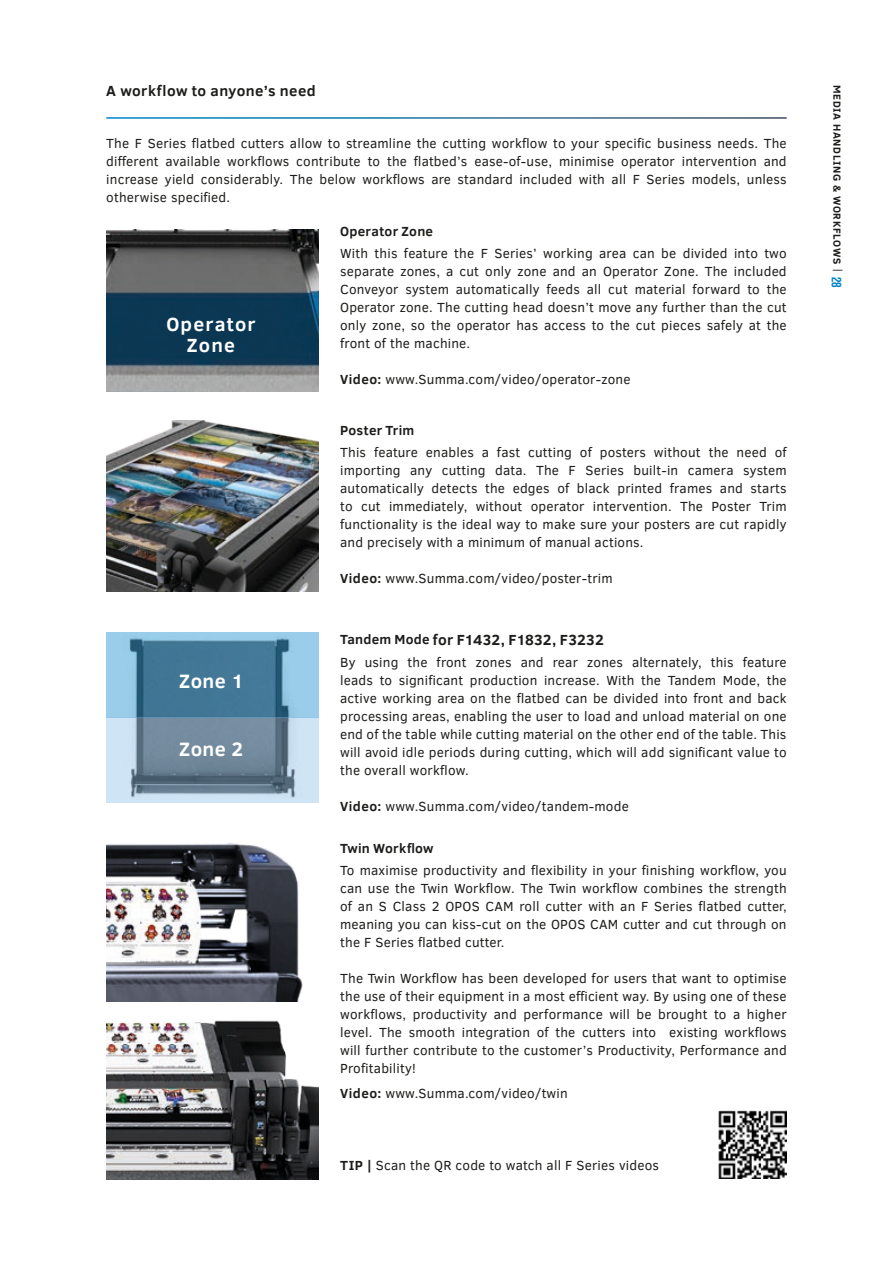
<style>
.page{position:relative;width:893px;height:1263px;background:#fff}
.page>*{position:absolute;margin:0;border:0;box-sizing:border-box;transform-origin:0 0}
.t1{font:700 19.8px "Clear Sans";letter-spacing:.02em;color:#fff}
.t2{font:700 19.5px/20.5px "Clear Sans";letter-spacing:.06em;color:#fff;text-align:center}
.t3{font:700 15px "Clear Sans";letter-spacing:-.005em;color:#1d1d1b}
.t4{font:700 15px "Clear Sans";letter-spacing:.02em;color:#1d1d1b}
.t5{font:13.5px/18px "Clear Sans";letter-spacing:.015em;color:#1d1d1b;text-align:justify}
.t6{font:700 13.5px "Clear Sans";letter-spacing:.02em;color:#1d1d1b}
.t7{font:700 10.5px "Clear Sans";letter-spacing:.06em;color:#1d1d1b}
.s1{font-weight:700}
.s2{font-size:13.5px}
.s3{font-weight:400}
.s4{font-family:"Rift";font-size:13.5px;color:#0083cb}
</style>
<div class="page">
<img style="left:106px;top:230px;width:213px;height:161px">
<img style="left:106px;top:421px;width:213px;height:170px">
<svg style="left:106px;top:632px;width:213px;height:85px;background:#6094b2"></svg>
<img style="left:106px;top:843px;width:197px;height:158px">
<img style="left:106px;top:1020px;width:213px;height:159px">
<img style="left:719px;top:1111px;width:68px;height:68px">
<svg style="left:106px;top:717px;width:213px;height:85px;background:#8ba2b4"></svg>
<p class="t4" style="left:106px;top:80px;width:211px">A workflow to anyone’s need</p>
<p class="t5" style="left:106px;top:134px;width:682px">The F Series flatbed cutters allow to streamline the cutting workflow to your specific business needs. The different available workflows contribute to the flatbed’s ease-of-use, minimise operator intervention and increase yield considerably. The below workflows are standard included with all F Series models, unless otherwise specified.</p>
<h2 class="t2" style="left:166px;top:313px;width:91px">Operator<br>Zone</h2>
<h1 class="t1" style="left:179px;top:666px;width:66px">Zone 1</h1>
<h1 class="t1" style="left:179px;top:734px;width:66px">Zone 2</h1>
<p class="t6" style="left:340px;top:221px;width:94px">Operator Zone</p>
<p class="t5" style="left:340px;top:244px;width:448px">With this feature the F Series’ working area can be divided into two separate zones, a cut only zone and an Operator Zone. The included Conveyor system automatically feeds all cut material forward to the Operator zone. The cutting head doesn’t move any further than the cut only zone, so the operator has access to the cut pieces safely at the front of the machine.</p>
<p class="t5" style="left:340px;top:370px;width:292px"><span class="s1">Video:</span> www.Summa.com/video/operator-zone</p>
<p class="t6" style="left:340px;top:420px;width:76px">Poster Trim</p>
<p class="t5" style="left:340px;top:443px;width:448px">This feature enables a fast cutting of posters without the need of importing any cutting data. The F Series built-in camera system automatically detects the edges of black printed frames and starts to cut immediately, without operator intervention. The Poster Trim functionality is the ideal way to make sure your posters are cut rapidly and precisely with a minimum of manual actions.</p>
<p class="t5" style="left:340px;top:569px;width:274px"><span class="s1">Video:</span> www.Summa.com/video/poster-trim</p>
<p class="t3" style="left:340px;top:628px;width:265px"><span class="s2">Tandem Mode</span> for F1432, F1832, F3232</p>
<p class="t5" style="left:340px;top:653px;width:448px">By using the front zones and rear zones alternately, this feature leads to significant production increase. With the Tandem Mode, the active working area on the flatbed can be divided into front and back processing areas, enabling the user to load and unload material on one end of the table while cutting material on the other end of the table. This will avoid idle periods during cutting, which will add significant value to the overall workflow.</p>
<p class="t5" style="left:340px;top:797px;width:290px"><span class="s1">Video:</span> www.Summa.com/video/tandem-mode</p>
<p class="t6" style="left:340px;top:838px;width:95px">Twin Workflow</p>
<p class="t5" style="left:340px;top:861px;width:448px">To maximise productivity and flexibility in your finishing workflow, you can use the Twin Workflow. The Twin workflow combines the strength of an S Class 2 OPOS CAM roll cutter with an F Series flatbed cutter, meaning you can kiss-cut on the OPOS CAM cutter and cut through on the F Series flatbed cutter.</p>
<p class="t5" style="left:340px;top:969px;width:448px">The Twin Workflow has been developed for users that want to optimise the use of their equipment in a most efficient way. By using one of these workflows, productivity and performance will be brought to a higher level. The smooth integration of the cutters into existing workflows will further contribute to the customer’s Productivity, Performance and Profitability!</p>
<p class="t5" style="left:340px;top:1084px;width:229px"><span class="s1">Video:</span> www.Summa.com/video/twin</p>
<p class="t5" style="left:340px;top:1156px;width:320px"><span class="s1">TIP |</span> Scan the QR code to watch all F Series videos</p>
<p class="t7" style="left:845px;top:85px;width:204px;rotate:90deg">Media Handling &amp; Workflows <span class="s3">|</span> <span class="s4">28</span></p>
</div>
